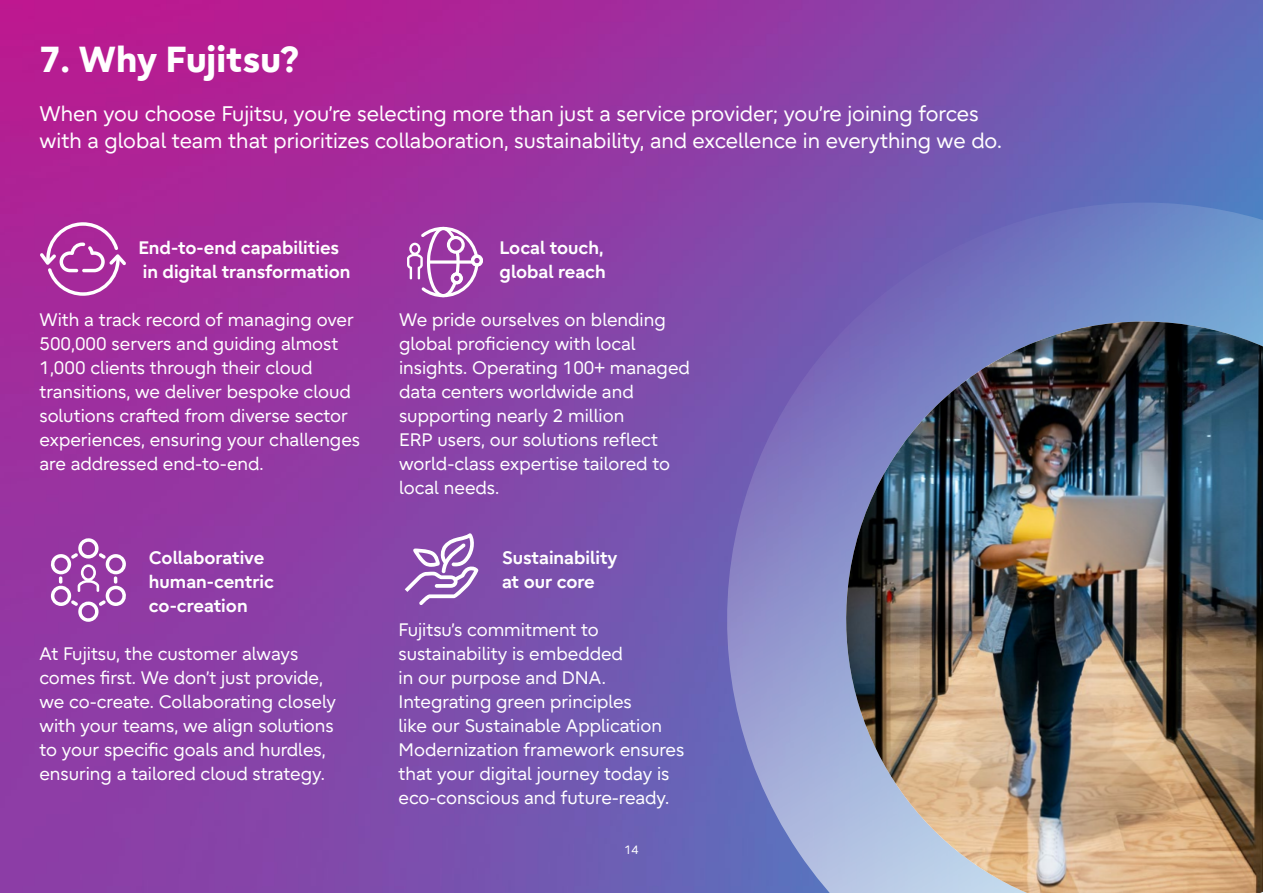
<style>
.page{position:relative;width:1263px;height:893px;background:#fff}
.page>*{position:absolute;margin:0;border:0;box-sizing:border-box;transform-origin:0 0}
.t1{font:800 36px "Fujitsu Infinity Pro";color:#fff}
.t2{font:21px/27px "Fujitsu Infinity Pro";color:#fff}
.t3{font:18px/24px "Fujitsu Infinity Pro";color:#fff}
.t4{font:700 18px/24px "Fujitsu Infinity Pro";color:#fff}
.t5{font:12px "Fujitsu Infinity Pro";color:#fff}
</style>
<div class="page">
<img style="left:0;top:0;width:1263px;height:893px">
<svg style="left:40px;top:222px;width:86px;height:74px;background:#b750ac"></svg>
<svg style="left:50px;top:537px;width:77px;height:85px"></svg>
<svg style="left:407px;top:227px;width:76px;height:70px"></svg>
<svg style="left:405px;top:533px;width:73px;height:72px"></svg>
<svg style="left:670px;top:145px;width:593px;height:748px;background:#776dba"></svg>
<svg style="left:830px;top:305px;width:433px;height:588px;background:#7988c7"></svg>
<img style="left:833px;top:322px;width:430px;height:571px">
<h1 class="t1" style="left:39px;top:35px;width:261px">7. Why Fujitsu?</h1>
<p class="t2" style="left:39px;top:100px;width:964px">When you choose Fujitsu, you’re selecting more than just a service provider; you’re joining forces with a global team that prioritizes collaboration, sustainability, and excellence in everything we do.</p>
<p class="t4" style="left:138px;top:236px;width:213px">End-to-end capabilities in digital transformation</p>
<p class="t3" style="left:39px;top:308px;width:322px">With a track record of managing over 500,000 servers and guiding almost 1,000 clients through their cloud transitions, we deliver bespoke cloud solutions crafted from diverse sector experiences, ensuring your challenges are addressed end-to-end.</p>
<p class="t4" style="left:149px;top:545px;width:127px">Collaborative human-centric co-creation</p>
<p class="t3" style="left:39px;top:641px;width:298px">At Fujitsu, the customer always comes first. We don’t just provide, we co-create. Collaborating closely with your teams, we align solutions to your specific goals and hurdles, ensuring a tailored cloud strategy.</p>
<p class="t4" style="left:500px;top:235px;width:108px">Local touch, global reach</p>
<p class="t3" style="left:399px;top:308px;width:292px">We pride ourselves on blending global proficiency with local insights. Operating 100+ managed data centers worldwide and supporting nearly 2 million<br>ERP users, our solutions reflect world-class expertise tailored to local needs.</p>
<p class="t4" style="left:502px;top:545px;width:117px">Sustainability at our core</p>
<p class="t3" style="left:398px;top:617px;width:287px">Fujitsu’s commitment to sustainability is embedded<br>in our purpose and DNA.<br>Integrating green principles<br>like our Sustainable Application<br>Modernization framework ensures that your digital journey today is eco-conscious and future-ready.</p>
<p class="t5" style="left:624px;top:842px;width:16px">14</p>
</div>
